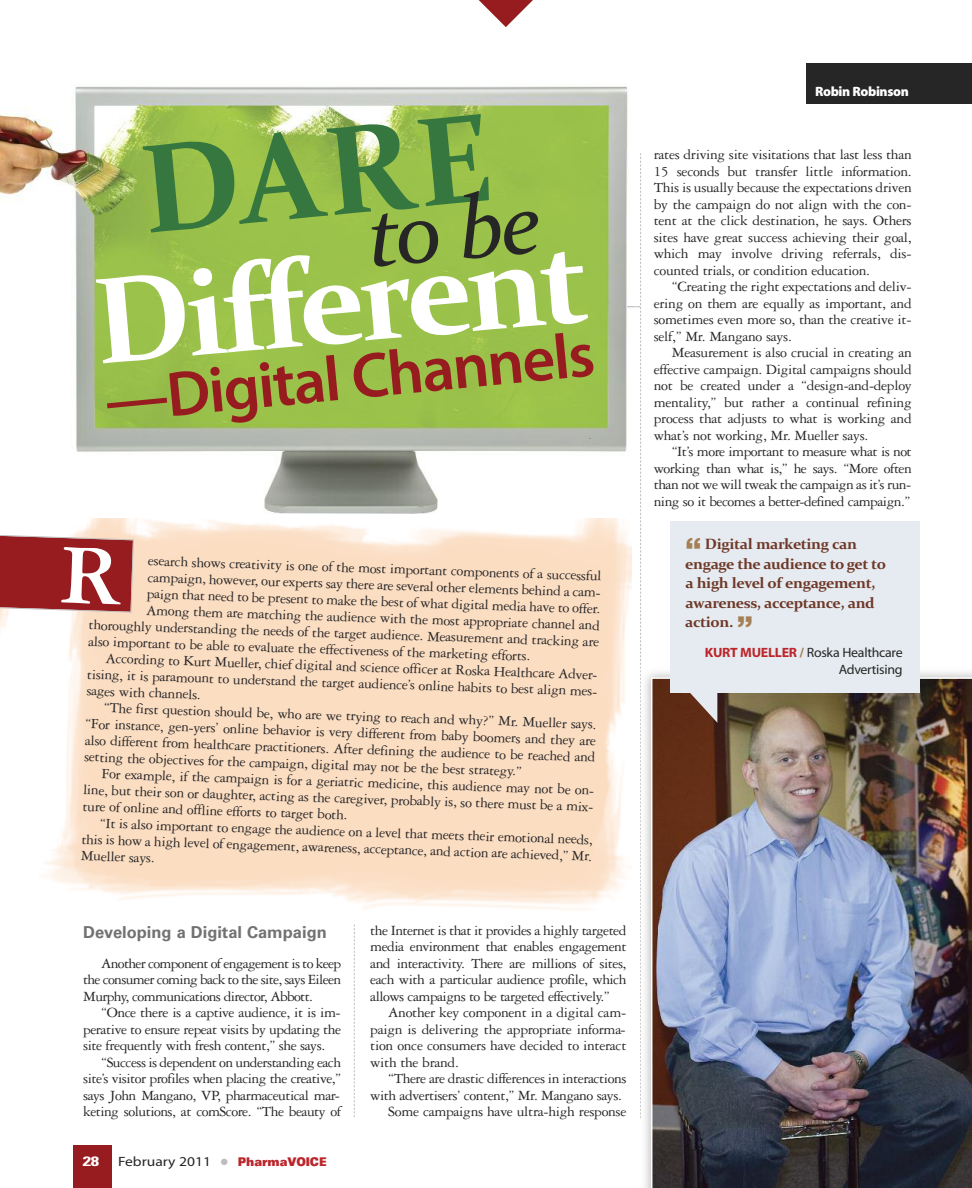
<style>
.page{position:relative;width:972px;height:1188px;background:#fff}
.page>*{position:absolute;margin:0;border:0;box-sizing:border-box;transform-origin:0 0}
.t1{font:700 126.3px "Constantia";color:#35773e}
.t2{font:700 123px "Constantia";color:#fff}
.t3{font:63.75px "Myriad MM.565.wt.600.wd";color:#961c20}
.t4{font:700 16.5px "Univers";color:#737272}
.t5{font:15px/16.5px "Garamond Three";letter-spacing:-.03em;color:#272627;text-align:justify}
.t6{font:700 15px/19.5px "Constantia";letter-spacing:-.025em;color:#6e3828}
.t7{font:13.5px/16.5px "Myriad MM.400.wt.600.wd";letter-spacing:-.02em;color:#272627;text-align:right}
.t8{font:13.5px "Myriad MM.400.wt.600.wd";color:#272627;scale:1.15 1}
.t9{font:13.5px "Myriad MM.830.wt.300.wd";letter-spacing:-.025em;color:#fff}
.t10{font:700 condensed 13.5px "Univers";color:#fff;scale:1.4 1}
.s1{color:#bebebe}
.s2{font-family:"Univers";font-weight:900;font-stretch:expanded;font-size:12px;color:#bb262c}
.s3{font-family:"Helvetica";font-weight:900;font-size:30px;color:#a57f55}
.s4{font-family:"Myriad MM.700.wt.600.wd";color:#bb262c}
.s5{font-family:"Myriad MM.700.wt.600.wd";color:#a57f55}
</style>
<div class="page">
<div style="left:73px;top:1145px;width:39px;height:43px;background:#961c20"></div>
<svg style="left:354px;top:924px;width:1px;height:193px"></svg>
<svg style="left:640px;top:153px;width:1px;height:511px"></svg>
<div style="left:806px;top:63px;width:166px;height:41px;background:#272627"></div>
<svg style="left:478px;top:0;width:55px;height:27px"></svg>
<img style="left:640px;top:666px;width:1px;height:452px">
<img style="left:651px;top:677px;width:321px;height:511px">
<div style="left:670px;top:521px;width:250px;height:171px;background:#e5ebf0"></div>
<svg style="left:688px;top:692px;width:29px;height:31px"></svg>
<img style="left:0;top:86px;width:639px;height:427px">
<svg style="left:0;top:532px;width:134px;height:81px;background:#a13739"></svg>
<h1 class="t1" style="left:135px;top:115px;width:395px;rotate:-5deg">DARE<sub>to</sub> <sub>be</sub></h1>
<h2 class="t2" style="left:88px;top:250px;width:497px;rotate:-5deg">Different</h2>
<h3 class="t3" style="left:103px;top:375px;width:493px;rotate:-5deg">—Digital Channels</h3>
<p class="t5" style="left:149px;top:545px;width:455px;line-height:33px;rotate:2deg">esearch shows creativity is one of the most important components of a successful paign that need to be present to make the best of what digital media have to offer.</p>
<p class="t5" style="left:148px;top:570px;width:457px;rotate:2deg">campaign, however, our experts say there are several other elements behind a cam-</p>
<p class="t5" style="left:90px;top:601px;width:512px;text-indent:57px;rotate:2deg">Among them are matching the audience with the most appropriate channel and thoroughly understanding the needs of the target audience. Measurement and tracking are also important to be able to evaluate the effectiveness of the marketing efforts.</p>
<p class="t5" style="left:88px;top:650px;width:514px;text-indent:18px;rotate:2deg">According to Kurt Mueller, chief digital and science officer at Roska Healthcare Adver&shy;tising, it is paramount to understand the target audience’s online habits to best align mes&shy;sages with channels.</p>
<p class="t5" style="left:86px;top:716px;width:512px;rotate:2deg">“For instance, gen-yers’ online behavior is very different from baby boomers and they are</p>
<p class="t5" style="left:104px;top:700px;width:494px;rotate:2deg">“The first question should be, who are we trying to reach and why?” Mr. Mueller says.</p>
<p class="t5" style="left:85px;top:733px;width:512px;rotate:2deg">also different from healthcare practitioners. After defining the audience to be reached and setting the objectives for the campaign, digital may not be the best strategy.”</p>
<p class="t5" style="left:84px;top:766px;width:514px;text-indent:18px;rotate:2deg">For example, if the campaign is for a geriatric medicine, this audience may not be on&shy;line, but their son or daughter, acting as the caregiver, probably is, so there must be a mix&shy;ture of online and offline efforts to target both.</p>
<p class="t5" style="left:82px;top:832px;width:512px;rotate:2deg">this is how a high level of engagement, awareness, acceptance, and action are achieved,” Mr.</p>
<p class="t5" style="left:100px;top:816px;width:494px;rotate:2deg">“It is also important to engage the audience on a level that meets their emotional needs,</p>
<p class="t5" style="left:81px;top:849px;width:75px;rotate:2deg">Mueller says.</p>
<p class="t4" style="left:83px;top:926px;width:245px">Developing a Digital Campaign</p>
<p class="t5" style="left:83px;top:956px;width:260px;text-indent:18px">Another component of engagement is to keep the consumer coming back to the site, says Eileen Murphy, communications director, Abbott.</p>
<p class="t5" style="left:83px;top:1006px;width:259px;text-indent:18px">“Once there is a captive audience, it is im&shy;perative to ensure repeat visits by updating the site frequently with fresh content,” she says.</p>
<p class="t5" style="left:83px;top:1055px;width:260px;text-indent:18px">“Success is dependent on understanding each site’s visitor profiles when placing the creative,” says John Mangano, VP, pharmaceutical mar&shy;keting solutions, at comScore. “The beauty of</p>
<p class="t10" style="left:83px;top:1156px;width:13px">28</p>
<p class="t8" style="left:118px;top:1156px;width:183px">February 2011 <span class="s1">●</span> <span class="s2">PharmaVOICE</span></p>
<p class="t5" style="left:370px;top:923px;width:258px">the Internet is that it provides a highly targeted media environment that enables engagement and interactivity. There are millions of sites, each with a particular audience profile, which allows campaigns to be targeted effectively.”</p>
<p class="t5" style="left:370px;top:1006px;width:258px;text-indent:18px">Another key component in a digital cam&shy;paign is delivering the appropriate informa&shy;tion once consumers have decided to interact with the brand.</p>
<p class="t5" style="left:388px;top:1072px;width:240px">“There are drastic differences in interactions</p>
<p class="t5" style="left:370px;top:1088px;width:253px">with advertisers’ content,” Mr. Mangano says.</p>
<p class="t5" style="left:388px;top:1105px;width:240px">Some campaigns have ultra-high response</p>
<p class="t9" style="left:815px;top:87px;width:95px">Robin Robinson</p>
<p class="t5" style="left:654px;top:148px;width:260px">rates driving site visitations that last less than 15 seconds but transfer little information.<br>This is usually because the expectations driven by the campaign do not align with the con&shy;tent at the click destination, he says. Others sites have great success achieving their goal, which may involve driving referrals, dis&shy;counted trials, or condition education.</p>
<p class="t5" style="left:654px;top:280px;width:259px;text-indent:18px">“Creating the right expectations and deliv&shy;ering on them are equally as important, and sometimes even more so, than the creative it&shy;self,” Mr. Mangano says.</p>
<p class="t5" style="left:654px;top:346px;width:259px;text-indent:18px">Measurement is also crucial in creating an effective campaign. Digital campaigns should not be created under a “design-and-deploy mentality,” but rather a continual refining process that adjusts to what is working and what’s not working, Mr. Mueller says.</p>
<p class="t5" style="left:654px;top:445px;width:260px;text-indent:18px">“It’s more important to measure what is not working than what is,” he says. “More often than not we will tweak the campaign as it’s run&shy;ning so it becomes a better-defined campaign.”</p>
<p class="t6" style="left:685px;top:534px;width:202px"><span class="s3">“</span> Digital marketing can engage the audience to get to a high level of engagement, awareness, acceptance, and action. <span class="s3">”</span></p>
<p class="t7" style="left:705px;top:646px;width:199px"><span class="s4">KURT MUELLER</span> <span class="s5">/</span> Roska Healthcare<br>Advertising</p>
</div>
